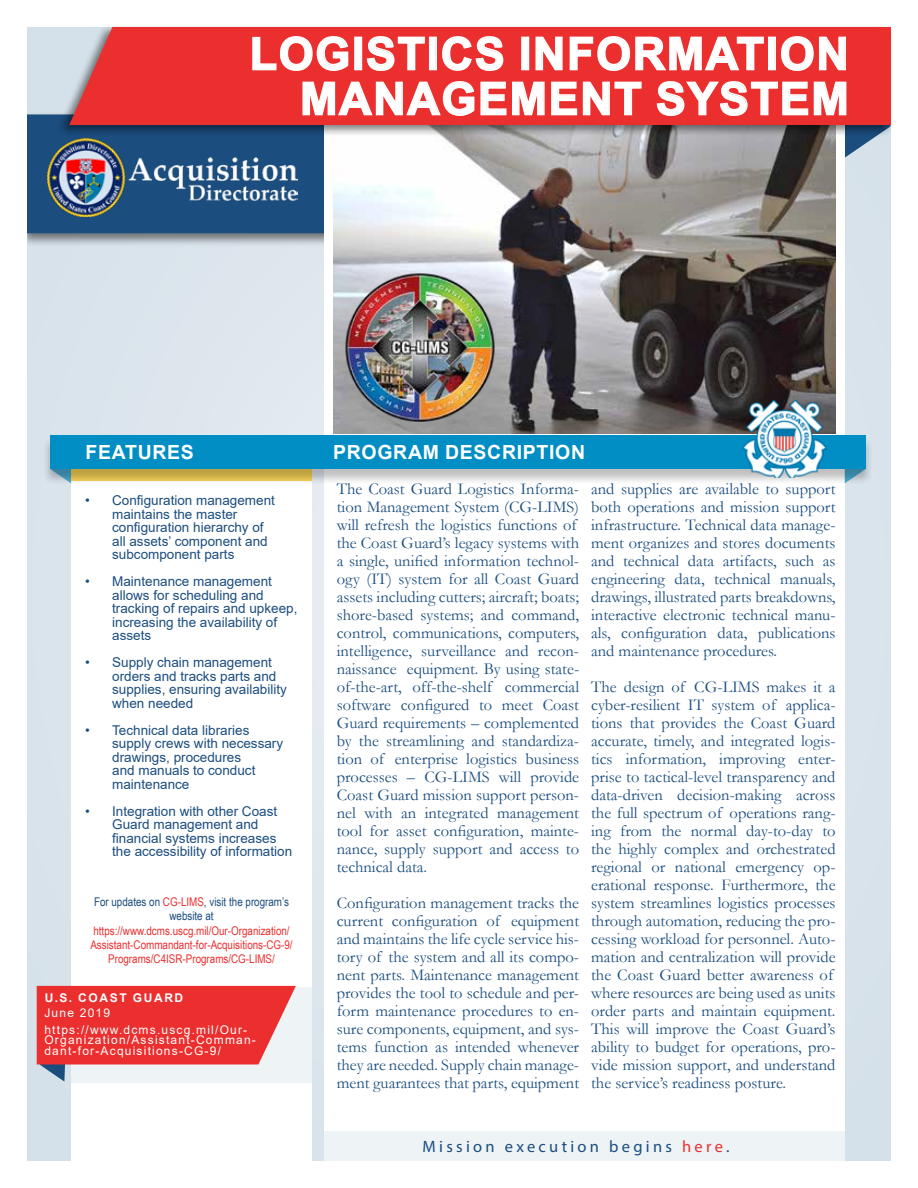
<style>
.page{position:relative;width:918px;height:1188px;background:#fff}
.page>*{position:absolute;margin:0;border:0;box-sizing:border-box;transform-origin:0 0}
.t1{font:700 45px/45px "Arial";letter-spacing:.035em;color:#fff;text-align:right}
.t2{font:700 19.5px "Arial";letter-spacing:.035em;color:#fff}
.t3{font:16.5px/18px "Garamond";color:#1b4d7f;text-align:justify}
.t4{font:16.5px "Myriad Pro";letter-spacing:.2em;color:#1b4d7f}
.t5{font:13.5px/13.5px "Arial";color:#1b4d7f}
.t6{font:12px/14.4px "Arial Narrow";color:#eb2e2e;text-align:center}
.t7{font:12px/16.5px "Arial";letter-spacing:.1em;color:#fff}
.t8{font:12px/14.4px "Arial Narrow";color:#1b4d7f;text-align:center}
.t9{font:700 12px "Arial";letter-spacing:.135em;color:#fff}
.s1{color:#eb2e2e}
</style>
<div class="page">
<div style="left:27px;top:27px;width:864px;height:1134px;background:#d9e4eb"></div>
<div style="left:18px;top:111px;width:397px;height:136px;background:#000;opacity:.5"></div>
<div style="left:27px;top:114px;width:297px;height:119px;background:#1b4d7f"></div>
<img style="left:48px;top:138px;width:250px;height:78px">
<div style="left:71px;top:460px;width:241px;height:725px;background:#fff"></div>
<div style="left:324px;top:114px;width:521px;height:1063px;background:#fff"></div>
<img style="left:333px;top:168px;width:503px;height:266px">
<div style="left:71px;top:988px;width:241px;height:95px;background:#eef3f6"></div>
<img style="left:343px;top:271px;width:153px;height:152px">
<div style="left:57px;top:23px;width:837px;height:114px;background:#000;opacity:.5"></div>
<svg style="left:69px;top:27px;width:822px;height:98px;fill:#eb2e2e"></svg>
<svg style="left:37px;top:986px;width:259px;height:96px"></svg>
<div style="left:0;top:79px;width:27px;height:214px;background:#fff"></div>
<div style="left:324px;top:1131px;width:521px;height:30px;background:#eef3f6"></div>
<div style="left:42px;top:437px;width:832px;height:49px;background:#000;opacity:.25"></div>
<div style="left:50px;top:435px;width:816px;height:34px;background:#008ec5"></div>
<img style="left:743px;top:400px;width:84px;height:78px">
<svg style="left:252px;top:32px;width:639px;height:136px"></svg>
<h1 class="t1" style="left:250px;top:32px;width:601px">LOGISTICS INFORMATION<br>MANAGEMENT SYSTEM</h1>
<p class="t2" style="left:86px;top:439px;width:110px">FEATURES</p>
<p class="t2" style="left:333px;top:439px;width:254px">PROGRAM DESCRIPTION</p>
<p class="t5" style="left:112px;top:493px;width:164px;text-indent:-27px">• Configuration management maintains the master configuration hierarchy of all assets’ component and subcomponent parts</p>
<p class="t5" style="left:112px;top:574px;width:187px;text-indent:-27px">• Maintenance management allows for scheduling and tracking of repairs and upkeep, increasing the availability of assets</p>
<p class="t5" style="left:112px;top:655px;width:176px;text-indent:-27px">• Supply chain management orders and tracks parts and supplies, ensuring availability when needed</p>
<p class="t5" style="left:112px;top:723px;width:173px;text-indent:-27px">• Technical data libraries supply crews with necessary drawings, procedures<br>and manuals to conduct maintenance</p>
<p class="t5" style="left:112px;top:804px;width:182px;text-indent:-27px">• Integration with other Coast<br>Guard management and financial systems increases the accessibility of information</p>
<p class="t8" style="left:94px;top:894px;width:197px">For updates on <span class="s1">CG-LIMS</span>, visit the program’s website at</p>
<p class="t6" style="left:90px;top:923px;width:204px">https://www.dcms.uscg.mil/Our-Organization/<br>Assistant-Commandant-for-Acquisitions-CG-9/<br>Programs/C4ISR-Programs/CG-LIMS/</p>
<p class="t9" style="left:45px;top:990px;width:140px">U.S. COAST GUARD</p>
<p class="t7" style="left:44px;top:1005px;width:204px">June 2019 https://www.dcms.uscg.mil/Our-</p>
<p class="t7" style="left:44px;top:1035px;width:213px;line-height:10.5px">Organization/Assistant-Comman&shy;dant-for-Acquisitions-CG-9/</p>
<p class="t3" style="left:337px;top:480px;width:244px;text-align:left">The Coast Guard Logistics Informa&shy;tion Management System (CG-LIMS) will refresh the logistics functions of the Coast Guard’s legacy systems with a single, unified information technol&shy;ogy (IT) system for all Coast Guard assets including cutters; aircraft; boats; shore-based systems; and command, control, communications, computers, intelligence, surveillance and recon&shy;naissance equipment. By using state&shy;of-the-art, off-the-shelf commercial software configured to meet Coast Guard requirements – complemented by the streamlining and standardiza&shy;tion of enterprise logistics business processes – CG-LIMS will provide Coast Guard mission support person&shy;nel with an integrated management tool for asset configuration, mainte&shy;nance, supply support and access to technical data.</p>
<p class="t3" style="left:337px;top:894px;width:244px">Configuration management tracks the current configuration of equipment and maintains the life cycle service his&shy;tory of the system and all its compo&shy;nent parts. Maintenance management provides the tool to schedule and per&shy;form maintenance procedures to en&shy;sure components, equipment, and sys&shy;tems function as intended whenever they are needed. Supply chain manage&shy;ment guarantees that parts, equipment</p>
<p class="t3" style="left:591px;top:480px;width:246px">and supplies are available to support both operations and mission support infrastructure. Technical data manage&shy;ment organizes and stores documents and technical data artifacts, such as engineering data, technical manuals, drawings, illustrated parts breakdowns, interactive electronic technical manu&shy;als, configuration data, publications and maintenance procedures.</p>
<p class="t3" style="left:591px;top:678px;width:246px;text-align:left">The design of CG-LIMS makes it a cyber-resilient IT system of applica&shy;tions that provides the Coast Guard accurate, timely, and integrated logis&shy;tics information, improving enter&shy;prise to tactical-level transparency and data-driven decision-making across the full spectrum of operations rang&shy;ing from the normal day-to-day to the highly complex and orchestrated regional or national emergency op&shy;erational response. Furthermore, the system streamlines logistics processes through automation, reducing the pro&shy;cessing workload for personnel. Auto&shy;mation and centralization will provide the Coast Guard better awareness of where resources are being used as units order parts and maintain equipment.<br>This will improve the Coast Guard’s ability to budget for operations, pro&shy;vide mission support, and understand the service’s readiness posture.</p>
<p class="t4" style="left:422px;top:1136px;width:309px">Mission execution begins <span class="s1">here</span>.</p>
</div>
